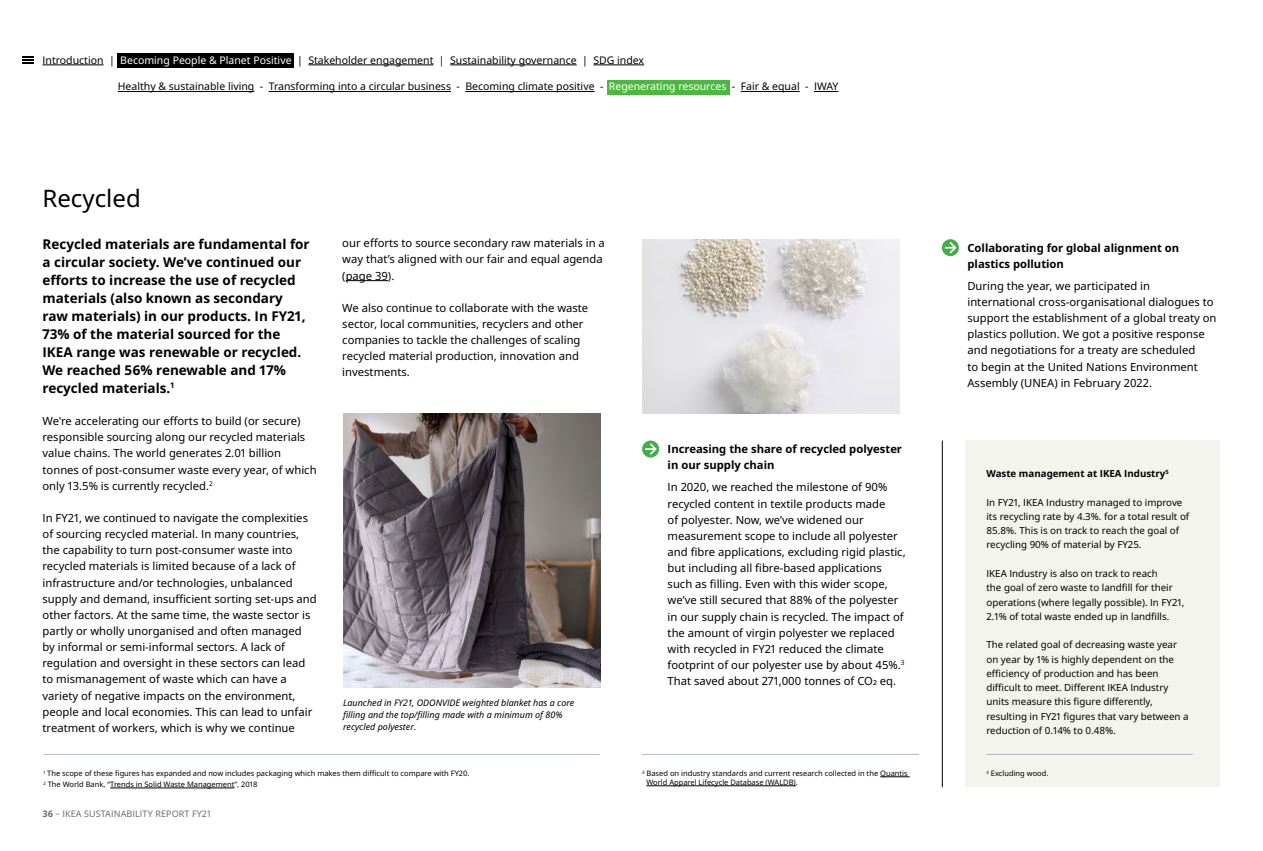
<style>
.page{position:relative;width:1263px;height:851px;background:#fff}
.page>*{position:absolute;margin:0;border:0;box-sizing:border-box;transform-origin:0 0}
.t1{font:24px "Noto IKEA Latin";color:#000}
.t2{font:700 13.5px/18px "Noto IKEA Latin";color:#000}
.t3{font:11.25px/16px "Noto IKEA Latin";color:#000}
.t4{font:700 11.25px/16px "Noto IKEA Latin";color:#000}
.t5{font:10.5px "Noto IKEA Latin";color:#000}
.t6{font:9.75px/14.2px "Noto IKEA Latin";color:#000}
.t7{font:700 9.75px "Noto IKEA Latin";color:#000}
.t8{font:italic 9px/12px "Noto IKEA Latin";color:#000}
.t9{font:9px "Noto IKEA Latin";letter-spacing:.01em;color:#6d6e71}
.t10{font:7.5px/11.1px "Noto IKEA Latin";color:#000}
.s1{color:#fff}
.s2{font-weight:700}
.s3{font-size:10.5px}
</style>
<div class="page">
<hr style="left:346px;top:280px;width:42px;height:1px;background:#000">
<hr style="left:43px;top:753px;width:557px;height:1px;background:#b0b9bd">
<hr style="left:110px;top:787px;width:125px;height:1px;background:#000">
<svg style="left:642px;top:440px;width:17px;height:17px"></svg>
<svg style="left:645px;top:443px;width:12px;height:12px"></svg>
<hr style="left:642px;top:753px;width:277px;height:1px;background:#b0b9bd">
<hr style="left:880px;top:776px;width:30px;height:1px;background:#000">
<hr style="left:646px;top:785px;width:150px;height:1px;background:#000">
<img style="left:642px;top:239px;width:257px;height:174px">
<img style="left:343px;top:413px;width:257px;height:274px">
<svg style="left:942px;top:239px;width:17px;height:17px"></svg>
<svg style="left:945px;top:242px;width:11px;height:11px"></svg>
<div style="left:965px;top:440px;width:254px;height:347px;background:#f4f4ef"></div>
<hr style="left:942px;top:440px;width:1px;height:347px;background:#000">
<hr style="left:986px;top:753px;width:207px;height:1px;background:#b0b9bd">
<div style="left:118px;top:54px;width:176px;height:14px;background:#000"></div>
<hr style="left:43px;top:65px;width:61px;height:1px;background:#000">
<hr style="left:308px;top:65px;width:125px;height:1px;background:#000">
<hr style="left:450px;top:65px;width:127px;height:1px;background:#000">
<hr style="left:593px;top:65px;width:51px;height:1px;background:#000">
<svg style="left:23px;top:56px;width:11px;height:8px"></svg>
<div style="left:607px;top:80px;width:122px;height:14px;background:#4bb93d"></div>
<hr style="left:118px;top:91px;width:136px;height:1px;background:#000">
<hr style="left:269px;top:91px;width:182px;height:1px;background:#000">
<hr style="left:465px;top:91px;width:130px;height:1px;background:#000">
<hr style="left:741px;top:91px;width:59px;height:1px;background:#000">
<svg style="left:814px;top:91px;width:24px;height:1px"></svg>
<p class="t5" style="left:43px;top:53px;width:603px">Introduction | <span class="s1">Becoming People &amp; Planet Positive</span> | Stakeholder engagement | Sustainability governance | SDG index</p>
<p class="t5" style="left:118px;top:79px;width:722px">Healthy &amp; sustainable living - Transforming into a circular business - Becoming climate positive - <span class="s1">Regenerating resources</span> - Fair &amp; equal - IWAY</p>
<h1 class="t1" style="left:43px;top:182px;width:100px">Recycled</h1>
<p class="t2" style="left:43px;top:234px;width:269px">Recycled materials are fundamental for a circular society. We’ve continued our efforts to increase the use of recycled materials (also known as secondary raw materials) in our products. In FY21, 73% of the material sourced for the IKEA range was renewable or recycled.<br>We reached 56% renewable and 17% recycled materials.<sup>1</sup></p>
<p class="t3" style="left:43px;top:412px;width:276px">We're accelerating our efforts to build (or secure) responsible sourcing along our recycled materials value chains. The world generates 2.01 billion tonnes of post-consumer waste every year, of which only 13.5% is currently recycled.<sup>2</sup></p>
<p class="t3" style="left:43px;top:509px;width:276px">In FY21, we continued to navigate the complexities of sourcing recycled material. In many countries, the capability to turn post-consumer waste into recycled materials is limited because of a lack of infrastructure and/or technologies, unbalanced supply and demand, insufficient sorting set-ups and other factors. At the same time, the waste sector is partly or wholly unorganised and often managed by informal or semi-informal sectors. A lack of regulation and oversight in these sectors can lead to mismanagement of waste which can have a variety of negative impacts on the environment, people and local economies. This can lead to unfair treatment of workers, which is why we continue</p>
<p class="t3" style="left:342px;top:235px;width:264px">our efforts to source secondary raw materials in a way that’s aligned with our fair and equal agenda (page 39).</p>
<p class="t3" style="left:342px;top:299px;width:247px">We also continue to collaborate with the waste sector, local communities, recyclers and other companies to tackle the challenges of scaling recycled material production, innovation and investments.</p>
<p class="t8" style="left:343px;top:696px;width:233px">Launched in FY21, ODONVIDE weighted blanket has a core filling and the top/filling made with a minimum of 80% recycled polyester.</p>
<p class="t10" style="left:43px;top:767px;width:428px"><sup>1</sup> The scope of these figures has expanded and now includes packaging which makes them difficult to compare with FY20.<br><sup>2</sup> The World Bank, “Trends in Solid Waste Management”, 2018</p>
<p class="t9" style="left:43px;top:807px;width:170px"><span class="s2">36</span> <span class="s3">-</span> IKEA SUSTAINABILITY REPORT FY21</p>
<p class="t4" style="left:668px;top:441px;width:236px">Increasing the share of recycled polyester in our supply chain</p>
<p class="t3" style="left:668px;top:479px;width:240px">In 2020, we reached the milestone of 90% recycled content in textile products made<br>of polyester. Now, we’ve widened our measurement scope to include all polyester and fibre applications, excluding rigid plastic, but including all fibre-based applications such as filling. Even with this wider scope, we’ve still secured that 88% of the polyester in our supply chain is recycled. The impact of the amount of virgin polyester we replaced with recycled in FY21 reduced the climate footprint of our polyester use by about 45%.<sup>3<br></sup>That saved about 271,000 tonnes of CO2 eq.</p>
<p class="t10" style="left:646px;top:768px;width:263px;line-height:9px;text-indent:-4px"><sup>3</sup> Based on industry standards and current research collected in the Quantis<br>World Apparel Lifecycle Database (WALDB).</p>
<p class="t4" style="left:967px;top:239px;width:213px">Collaborating for global alignment on plastics pollution</p>
<p class="t3" style="left:967px;top:277px;width:251px">During the year, we participated in international cross-organisational dialogues to support the establishment of a global treaty on plastics pollution. We got a positive response and negotiations for a treaty are scheduled<br>to begin at the United Nations Environment Assembly (UNEA) in February 2022.</p>
<p class="t7" style="left:986px;top:466px;width:184px">Waste management at IKEA Industry<sup>5</sup></p>
<p class="t6" style="left:986px;top:494px;width:204px">In FY21, IKEA Industry managed to improve its recycling rate by 4.3%. for a total result of 85.8%. This is on track to reach the goal of recycling 90% of material by FY25.</p>
<p class="t6" style="left:986px;top:566px;width:199px">IKEA Industry is also on track to reach<br>the goal of zero waste to landfill for their operations (where legally possible). In FY21, 2.1% of total waste ended up in landfills.</p>
<p class="t6" style="left:986px;top:637px;width:204px">The related goal of decreasing waste year on year by 1% is highly dependent on the efficiency of production and has been difficult to meet. Different IKEA Industry units measure this figure differently, resulting in FY21 figures that vary between a reduction of 0.14% to 0.48%.</p>
<p class="t10" style="left:986px;top:767px;width:63px"><sup>4</sup> Excluding wood.</p>
</div>
